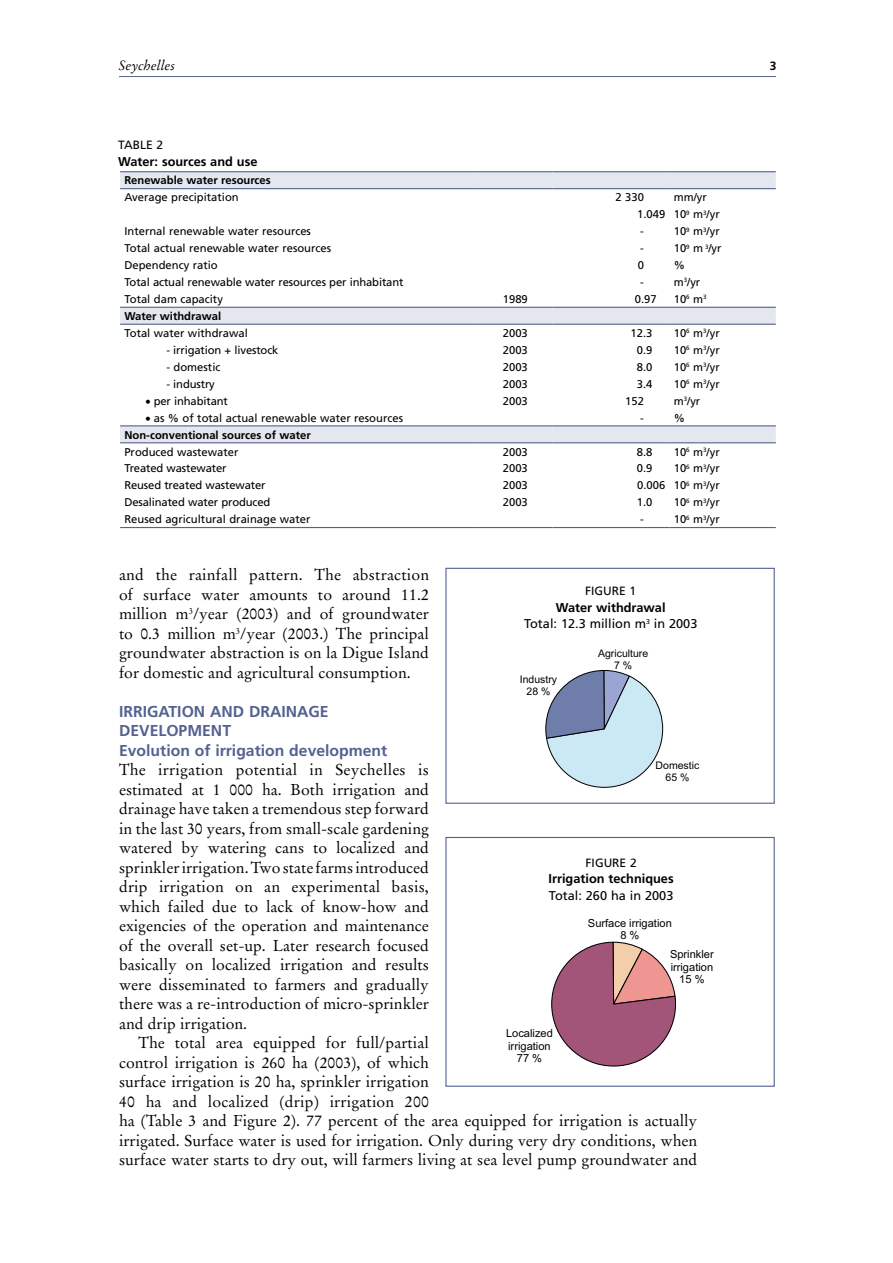
<style>
.page{position:relative;width:893px;height:1263px;background:#fff}
.page>*{position:absolute;margin:0;border:0;box-sizing:border-box;transform-origin:0 0}
.t1{font:15.75px/19.5px "Stempel Garamond LT Std";color:#000;text-align:justify}
.t2{font:700 15.75px/19.5px "Frutiger LT Std";color:#546292}
.t3{font:italic 13.5px "Stempel Garamond LT Std";color:#000}
.t4{font:12.75px/16.5px "Frutiger LT Std";color:#000;text-align:center}
.t5{font:700 12.75px "Frutiger LT Std";color:#000}
.t6{font:12px "Frutiger LT Std";color:#000}
.t7{font:700 12px "Frutiger LT Std";color:#000}
.t8{font:11.25px/17px "Frutiger LT Std";color:#000}
.t9{font:700 11.25px "Frutiger LT Std";color:#000}
.t10{font:11.1px/12.5px "Arial";color:#000;text-align:center}
.t11{font:10.5px/11.9px "Arial";color:#000;text-align:center}
.s1{font-weight:700}
</style>
<div class="page">
<hr style="left:119px;top:76px;width:657px;height:1px;background:#546292">
<svg style="left:120px;top:172px;width:656px;height:270px"></svg>
<hr style="left:120px;top:171px;width:358px;height:1px;background:#546292">
<hr style="left:478px;top:171px;width:75px;height:1px;background:#546292">
<hr style="left:553px;top:171px;width:116px;height:1px;background:#546292">
<hr style="left:669px;top:171px;width:107px;height:1px;background:#546292">
<hr style="left:120px;top:188px;width:358px;height:1px;background:#546292">
<hr style="left:478px;top:188px;width:75px;height:1px;background:#546292">
<hr style="left:553px;top:188px;width:116px;height:1px;background:#546292">
<hr style="left:669px;top:188px;width:107px;height:1px;background:#546292">
<hr style="left:120px;top:307px;width:358px;height:1px;background:#546292">
<hr style="left:478px;top:307px;width:75px;height:1px;background:#546292">
<hr style="left:553px;top:307px;width:116px;height:1px;background:#546292">
<hr style="left:669px;top:307px;width:107px;height:1px;background:#546292">
<hr style="left:120px;top:324px;width:358px;height:1px;background:#546292">
<hr style="left:478px;top:324px;width:75px;height:1px;background:#546292">
<hr style="left:553px;top:324px;width:116px;height:1px;background:#546292">
<hr style="left:669px;top:324px;width:107px;height:1px;background:#546292">
<hr style="left:120px;top:425px;width:358px;height:1px;background:#546292">
<hr style="left:478px;top:425px;width:75px;height:1px;background:#546292">
<hr style="left:553px;top:425px;width:116px;height:1px;background:#546292">
<hr style="left:669px;top:425px;width:107px;height:1px;background:#546292">
<hr style="left:120px;top:442px;width:358px;height:1px;background:#546292">
<hr style="left:478px;top:442px;width:75px;height:1px;background:#546292">
<hr style="left:553px;top:442px;width:116px;height:1px;background:#546292">
<hr style="left:669px;top:442px;width:107px;height:1px;background:#546292">
<hr style="left:120px;top:527px;width:358px;height:1px;background:#546292">
<hr style="left:478px;top:527px;width:75px;height:1px;background:#546292">
<hr style="left:553px;top:527px;width:116px;height:1px;background:#546292">
<hr style="left:669px;top:527px;width:107px;height:1px;background:#546292">
<svg style="left:545px;top:670px;width:119px;height:118px"></svg>
<div style="left:445px;top:568px;width:330px;height:236px;border:1px solid #546292"></div>
<svg style="left:551px;top:941px;width:126px;height:125px"></svg>
<div style="left:445px;top:837px;width:330px;height:250px;border:1px solid #546292"></div>
<p class="t3" style="left:119px;top:57px;width:58px">Seychelles</p>
<p class="t7" style="left:770px;top:59px;width:8px">3</p>
<p class="t6" style="left:118px;top:138px;width:47px">TABLE 2</p>
<p class="t5" style="left:118px;top:154px;width:141px">Water: sources and use</p>
<p class="t9" style="left:124px;top:174px;width:148px">Renewable water resources</p>
<p class="t8" style="left:124px;top:189px;width:116px">Average precipitation</p>
<p class="t8" style="left:616px;top:189px;width:30px">2 330</p>
<p class="t8" style="left:637px;top:189px;width:84px;text-indent:37px">mm/yr<br>1.049 10<sup>9</sup> m<sup>3</sup>/yr</p>
<p class="t8" style="left:124px;top:223px;width:188px">Internal renewable water resources</p>
<p class="t8" style="left:640px;top:223px;width:5px">-</p>
<p class="t8" style="left:674px;top:223px;width:47px">10<sup>9</sup> m<sup>3</sup>/yr</p>
<p class="t8" style="left:124px;top:240px;width:208px">Total actual renewable water resources</p>
<p class="t8" style="left:640px;top:240px;width:5px">-</p>
<p class="t8" style="left:674px;top:240px;width:49px">10<sup>9</sup> m <sup>3</sup>/yr</p>
<p class="t8" style="left:124px;top:257px;width:95px">Dependency ratio</p>
<p class="t8" style="left:638px;top:257px;width:8px">0</p>
<p class="t8" style="left:674px;top:257px;width:13px">%</p>
<p class="t8" style="left:124px;top:274px;width:281px">Total actual renewable water resources per inhabitant</p>
<p class="t8" style="left:640px;top:274px;width:5px">-</p>
<p class="t8" style="left:674px;top:274px;width:28px">m<sup>3</sup>/yr</p>
<p class="t8" style="left:124px;top:291px;width:100px">Total dam capacity</p>
<p class="t8" style="left:503px;top:291px;width:27px">1989</p>
<p class="t8" style="left:635px;top:291px;width:23px">0.97</p>
<p class="t8" style="left:674px;top:291px;width:34px">10<sup>6</sup> m<sup>3</sup></p>
<p class="t9" style="left:124px;top:309px;width:98px">Water withdrawal</p>
<p class="t8" style="left:124px;top:325px;width:125px">Total water withdrawal</p>
<p class="t8" style="left:503px;top:325px;width:27px">2003</p>
<p class="t8" style="left:631px;top:325px;width:23px">12.3</p>
<p class="t8" style="left:674px;top:325px;width:47px">10<sup>6</sup> m<sup>3</sup>/yr</p>
<p class="t8" style="left:166px;top:341px;width:114px">- irrigation + livestock</p>
<p class="t8" style="left:503px;top:341px;width:27px">2003</p>
<p class="t8" style="left:637px;top:341px;width:17px">0.9</p>
<p class="t8" style="left:674px;top:341px;width:47px">10<sup>6</sup> m<sup>3</sup>/yr</p>
<p class="t8" style="left:166px;top:358px;width:56px">- domestic</p>
<p class="t8" style="left:503px;top:358px;width:27px">2003</p>
<p class="t8" style="left:637px;top:358px;width:17px">8.0</p>
<p class="t8" style="left:674px;top:358px;width:47px">10<sup>6</sup> m<sup>3</sup>/yr</p>
<p class="t8" style="left:166px;top:375px;width:50px">- industry</p>
<p class="t8" style="left:503px;top:375px;width:27px">2003</p>
<p class="t8" style="left:637px;top:375px;width:17px">3.4</p>
<p class="t8" style="left:674px;top:375px;width:47px">10<sup>6</sup> m<sup>3</sup>/yr</p>
<p class="t8" style="left:145px;top:392px;width:84px">• per inhabitant</p>
<p class="t8" style="left:503px;top:392px;width:27px">2003</p>
<p class="t8" style="left:625px;top:392px;width:20px">152</p>
<p class="t8" style="left:674px;top:392px;width:28px">m<sup>3</sup>/yr</p>
<p class="t8" style="left:145px;top:409px;width:259px">• as % of total actual renewable water resources</p>
<p class="t8" style="left:640px;top:409px;width:5px">-</p>
<p class="t8" style="left:674px;top:409px;width:13px">%</p>
<p class="t9" style="left:124px;top:428px;width:188px">Non-conventional sources of water</p>
<p class="t8" style="left:124px;top:443px;width:116px">Produced wastewater</p>
<p class="t8" style="left:503px;top:443px;width:27px">2003</p>
<p class="t8" style="left:637px;top:443px;width:17px">8.8</p>
<p class="t8" style="left:674px;top:443px;width:47px">10<sup>6</sup> m<sup>3</sup>/yr</p>
<p class="t8" style="left:124px;top:460px;width:104px">Treated wastewater</p>
<p class="t8" style="left:503px;top:460px;width:27px">2003</p>
<p class="t8" style="left:637px;top:460px;width:17px">0.9</p>
<p class="t8" style="left:674px;top:460px;width:47px">10<sup>6</sup> m<sup>3</sup>/yr</p>
<p class="t8" style="left:124px;top:477px;width:143px">Reused treated wastewater</p>
<p class="t8" style="left:503px;top:477px;width:27px">2003</p>
<p class="t8" style="left:637px;top:477px;width:84px">0.006 10<sup>6</sup> m<sup>3</sup>/yr</p>
<p class="t8" style="left:124px;top:494px;width:148px">Desalinated water produced</p>
<p class="t8" style="left:503px;top:494px;width:27px">2003</p>
<p class="t8" style="left:637px;top:494px;width:17px">1.0</p>
<p class="t8" style="left:674px;top:494px;width:47px">10<sup>6</sup> m<sup>3</sup>/yr</p>
<p class="t8" style="left:124px;top:511px;width:187px">Reused agricultural drainage water</p>
<p class="t8" style="left:640px;top:511px;width:5px">-</p>
<p class="t8" style="left:674px;top:511px;width:47px">10<sup>6</sup> m<sup>3</sup>/yr</p>
<p class="t1" style="left:119px;top:565px;width:312px">and the rainfall pattern. The abstraction of surface water amounts to around 11.2 million m<sup>3</sup>/year (2003) and of groundwater to 0.3 million m<sup>3</sup>/year (2003.) The principal groundwater abstraction is on la Digue Island for domestic and agricultural consumption.</p>
<p class="t2" style="left:119px;top:702px;width:270px">Irrigation and drainage development<br>Evolution of irrigation development</p>
<p class="t1" style="left:119px;top:760px;width:311px">The irrigation potential in Seychelles is estimated at 1 000 ha. Both irrigation and drainage have taken a tremendous step forward in the last 30 years, from small-scale gardening watered by watering cans to localized and sprinkler irrigation. Two state farms introduced drip irrigation on an experimental basis, which failed due to lack of know-how and exigencies of the operation and maintenance of the overall set-up. Later research focused basically on localized irrigation and results were disseminated to farmers and gradually there was a re-introduction of micro-sprinkler and drip irrigation.</p>
<p class="t1" style="left:119px;top:1033px;width:580px;text-align:left;text-indent:19px">The total area equipped for full/partial<br>control irrigation is 260 ha (2003), of which<br>surface irrigation is 20 ha, sprinkler irrigation<br>40 ha and localized (drip) irrigation 200<br>ha (Table 3 and Figure 2). 77 percent of the area equipped for irrigation is actually irrigated. Surface water is used for irrigation. Only during very dry conditions, when surface water starts to dry out, will farmers living at sea level pump groundwater and</p>
<p class="t6" style="left:585px;top:584px;width:53px">FIGURE 1</p>
<p class="t4" style="left:524px;top:599px;width:175px"><span class="s1">Water withdrawal<br></span>Total: 12.3 million m<sup>3</sup> in 2003</p>
<p class="t11" style="left:598px;top:648px;width:52px">Agriculture<br>7 %</p>
<p class="t11" style="left:520px;top:675px;width:39px">Industry<br>28 %</p>
<p class="t11" style="left:656px;top:760px;width:45px">Domestic<br>65 %</p>
<p class="t6" style="left:586px;top:855px;width:53px">FIGURE 2</p>
<p class="t5" style="left:549px;top:871px;width:127px">Irrigation techniques</p>
<p class="t4" style="left:549px;top:887px;width:126px">Total: 260 ha in 2003</p>
<p class="t10" style="left:588px;top:917px;width:85px">Surface irrigation<br>8 %</p>
<p class="t10" style="left:670px;top:949px;width:45px">Sprinkler irrigation<br>15 %</p>
<p class="t10" style="left:506px;top:1028px;width:48px">Localized irrigation<br>77 %</p>
</div>
